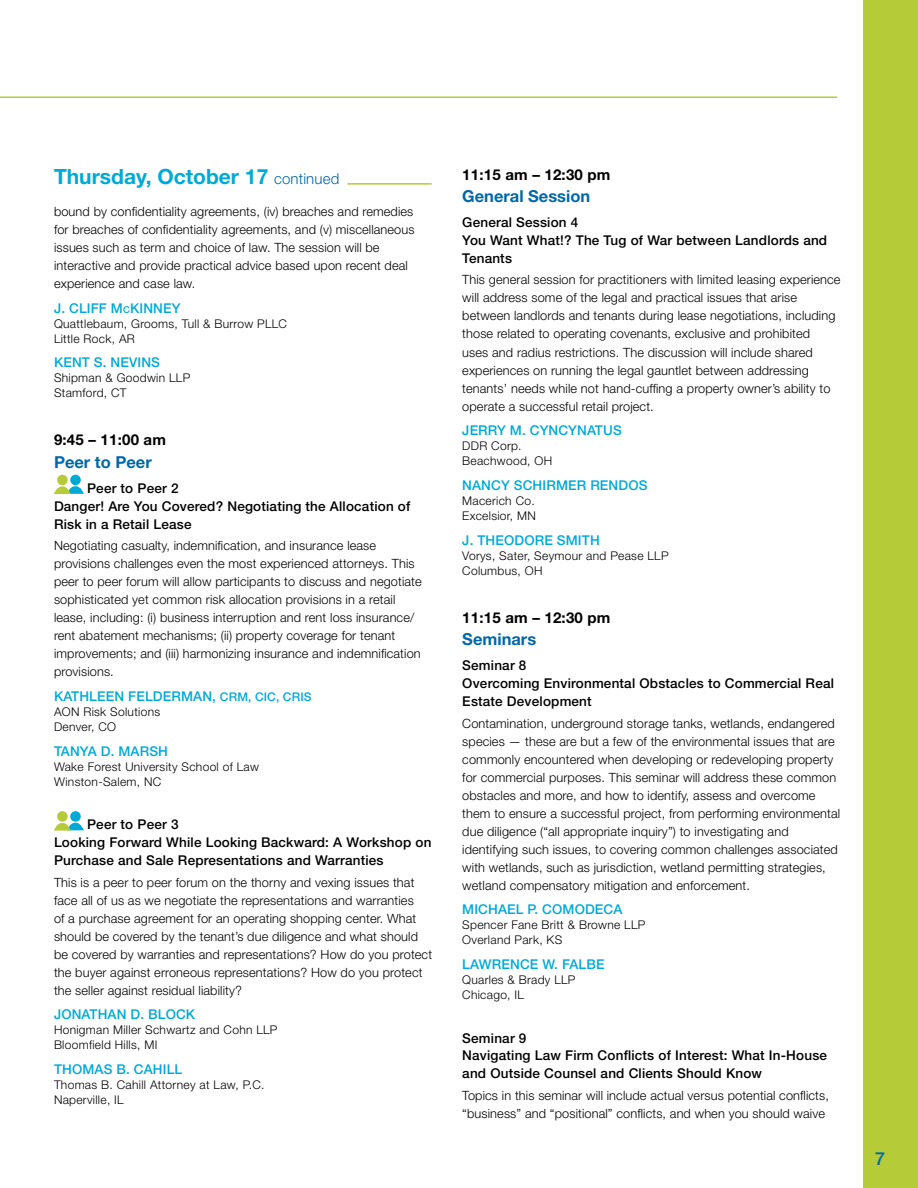
<style>
.page{position:relative;width:918px;height:1188px;background:#fff}
.page>*{position:absolute;margin:0;border:0;box-sizing:border-box;transform-origin:0 0}
.t1{font:700 21px "Helvetica Neue";color:#00aad6}
.t2{font:500 18px "Helvetica Neue";color:#0068a6}
.t3{font:700 16.5px "Helvetica Neue";color:#0068a6}
.t4{font:700 15px "Helvetica Neue";letter-spacing:.015em;color:#000}
.t5{font:500 13.5px/18px "Helvetica Neue";letter-spacing:.015em;color:#000}
.t6{font:500 13.5px "Helvetica Neue";letter-spacing:.01em;color:#00aad6}
.t7{font:300 12.75px/18px "Helvetica Neue";letter-spacing:.01em;color:#000}
.t8{font:300 12px/15px "Helvetica Neue";letter-spacing:.025em;color:#000}
.t9{font:500 12px "Helvetica Neue";color:#00aad6}
.s1{font-weight:300;font-size:15px;color:#0068a6}
.s2{font-size:9.45px}
.s3{font-size:12px}
</style>
<div class="page">
<hr style="left:0;top:96px;width:837px;height:2px;background:#b5cb38">
<div style="left:863px;top:0;width:55px;height:1188px;background:#b5cb38"></div>
<div style="left:70px;top:475px;width:11px;height:10px;background:#00aad6;border-radius:50%"></div>
<div style="left:57px;top:475px;width:11px;height:10px;background:#b5cb38;border-radius:50%"></div>
<svg style="left:54px;top:486px;width:30px;height:8px"></svg>
<div style="left:70px;top:811px;width:11px;height:11px;background:#00aad6;border-radius:50%"></div>
<div style="left:57px;top:811px;width:11px;height:11px;background:#b5cb38;border-radius:50%"></div>
<svg style="left:54px;top:823px;width:30px;height:8px"></svg>
<hr style="left:347px;top:183px;width:85px;height:2px;background:#b5cb38">
<h1 class="t1" style="left:54px;top:164px;width:287px">Thursday, October 17 <span class="s1">continued</span></h1>
<p class="t7" style="left:54px;top:202px;width:362px">bound by confidentiality agreements, (iv) breaches and remedies for breaches of confidentiality agreements, and (v) miscellaneous issues such as term and choice of law. The session will be interactive and provide practical advice based upon recent deal experience and case law.</p>
<p class="t6" style="left:54px;top:300px;width:126px">J. Cliff M<span class="s2">c</span>Kinney</p>
<p class="t8" style="left:54px;top:316px;width:235px">Quattlebaum, Grooms, Tull &amp; Burrow PLLC<br>Little Rock, AR</p>
<p class="t6" style="left:54px;top:354px;width:106px">Kent S. Nevins</p>
<p class="t8" style="left:54px;top:370px;width:138px">Shipman &amp; Goodwin LLP<br>Stamford, CT</p>
<p class="t4" style="left:54px;top:431px;width:114px">9:45 – 11:00 am</p>
<p class="t3" style="left:54px;top:452px;width:99px">Peer to Peer</p>
<p class="t5" style="left:54px;top:479px;width:358px;text-indent:33px">Peer to Peer 2<br>Danger! Are You Covered? Negotiating the Allocation of<br>Risk in a Retail Lease</p>
<p class="t7" style="left:54px;top:536px;width:369px">Negotiating casualty, indemnification, and insurance lease provisions challenges even the most experienced attorneys. This peer to peer forum will allow participants to discuss and negotiate sophisticated yet common risk allocation provisions in a retail lease, including: (i) business interruption and rent loss insurance/ rent abatement mechanisms; (ii) property coverage for tenant improvements; and (iii) harmonizing insurance and indemnification provisions.</p>
<p class="t6" style="left:54px;top:688px;width:176px">Kathleen Felderman, <span class="s3">CRM</span></p>
<p class="t9" style="left:248px;top:689px;width:65px">, CIC, CRIS</p>
<p class="t8" style="left:54px;top:704px;width:108px">AON Risk Solutions<br>Denver, CO</p>
<p class="t6" style="left:54px;top:743px;width:116px">Tanya D. Marsh</p>
<p class="t8" style="left:54px;top:759px;width:206px">Wake Forest University School of Law<br>Winston-Salem, NC</p>
<p class="t5" style="left:54px;top:815px;width:379px;text-indent:33px">Peer to Peer 3<br>Looking Forward While Looking Backward: A Workshop on<br>Purchase and Sale Representations and Warranties</p>
<p class="t7" style="left:54px;top:873px;width:380px">This is a peer to peer forum on the thorny and vexing issues that face all of us as we negotiate the representations and warranties<br>of a purchase agreement for an operating shopping center. What should be covered by the tenant’s due diligence and what should be covered by warranties and representations? How do you protect the buyer against erroneous representations? How do you protect the seller against residual liability?</p>
<p class="t6" style="left:54px;top:1006px;width:141px">Jonathan D. Block</p>
<p class="t8" style="left:54px;top:1022px;width:225px">Honigman Miller Schwartz and Cohn LLP<br>Bloomfield Hills, MI</p>
<p class="t6" style="left:54px;top:1061px;width:121px">Thomas B. Cahill</p>
<p class="t8" style="left:54px;top:1077px;width:212px">Thomas B. Cahill Attorney at Law, P.C.<br>Naperville, IL</p>
<p class="t4" style="left:462px;top:165px;width:150px">11:15 am – 12:30 pm</p>
<p class="t3" style="left:462px;top:186px;width:130px">General Session</p>
<p class="t5" style="left:462px;top:213px;width:366px">General Session 4<br>You Want What!? The Tug of War between Landlords and<br>Tenants</p>
<p class="t7" style="left:462px;top:271px;width:380px">This general session for practitioners with limited leasing experience will address some of the legal and practical issues that arise between landlords and tenants during lease negotiations, including those related to operating covenants, exclusive and prohibited<br>uses and radius restrictions. The discussion will include shared experiences on running the legal gauntlet between addressing tenants’ needs while not hand-cuffing a property owner’s ability to operate a successful retail project.</p>
<p class="t6" style="left:462px;top:422px;width:143px">Jerry M. Cyncynatus</p>
<p class="t8" style="left:462px;top:438px;width:91px">DDR Corp.<br>Beachwood, OH</p>
<p class="t6" style="left:462px;top:477px;width:185px">Nancy Schirmer Rendos</p>
<p class="t8" style="left:462px;top:493px;width:75px">Macerich Co.<br>Excelsior, MN</p>
<p class="t6" style="left:462px;top:532px;width:139px">J. Theodore Smith</p>
<p class="t8" style="left:462px;top:548px;width:208px">Vorys, Sater, Seymour and Pease LLP<br>Columbus, OH</p>
<p class="t4" style="left:462px;top:608px;width:150px">11:15 am – 12:30 pm</p>
<p class="t3" style="left:462px;top:629px;width:75px">Seminars</p>
<p class="t5" style="left:462px;top:656px;width:373px">Seminar 8<br>Overcoming Environmental Obstacles to Commercial Real<br>Estate Development</p>
<p class="t7" style="left:462px;top:714px;width:379px">Contamination, underground storage tanks, wetlands, endangered species — these are but a few of the environmental issues that are commonly encountered when developing or redeveloping property for commercial purposes. This seminar will address these common obstacles and more, and how to identify, assess and overcome them to ensure a successful project, from performing environmental due diligence (“all appropriate inquiry”) to investigating and identifying such issues, to covering common challenges associated with wetlands, such as jurisdiction, wetland permitting strategies, wetland compensatory mitigation and enforcement.</p>
<p class="t6" style="left:462px;top:901px;width:162px">Michael P. Comodeca</p>
<p class="t8" style="left:462px;top:917px;width:185px">Spencer Fane Britt &amp; Browne LLP<br>Overland Park, KS</p>
<p class="t6" style="left:462px;top:956px;width:144px">Lawrence W. Falbe</p>
<p class="t8" style="left:462px;top:972px;width:115px">Quarles &amp; Brady LLP<br>Chicago, IL</p>
<p class="t5" style="left:462px;top:1029px;width:366px">Seminar 9<br>Navigating Law Firm Conflicts of Interest: What In-House and Outside Counsel and Clients Should Know</p>
<p class="t7" style="left:462px;top:1086px;width:368px">Topics in this seminar will include actual versus potential conflicts, “business” and “positional” conflicts, and when you should waive</p>
<h2 class="t2" style="left:875px;top:1148px;width:12px">7</h2>
</div>
